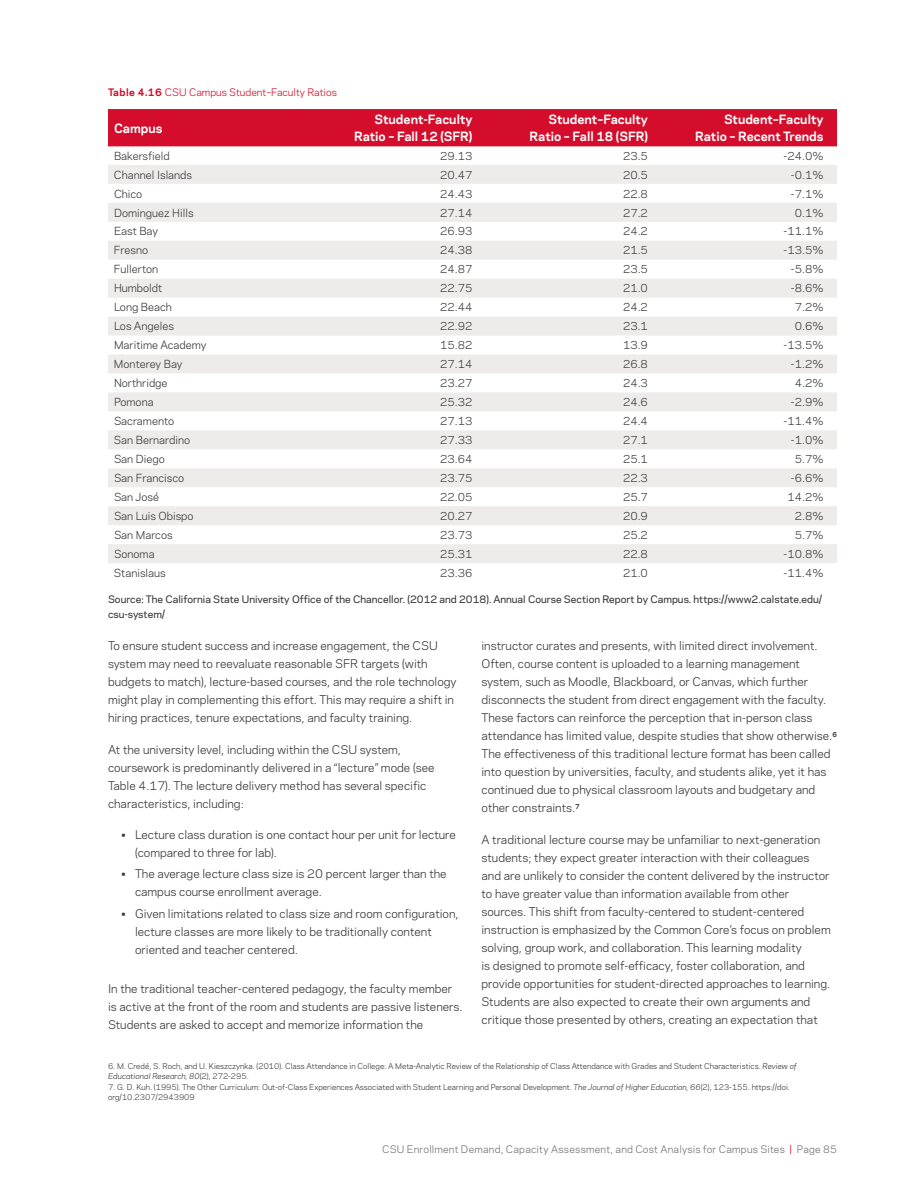
<style>
.page{position:relative;width:918px;height:1188px;background:#fff}
.page>*{position:absolute;margin:0;border:0;box-sizing:border-box;transform-origin:0 0}
.t1{font:700 12px/17.4px "HOK Sans Pro";color:#fff;text-align:right}
.t2{font:11.25px/18px "HOK Sans Pro";color:#383839}
.t3{font:10.5px "HOK Sans Pro";color:#383839}
.t4{font:500 9.75px/15px "HOK Sans Pro";color:#383839}
.t5{font:9.75px "HOK Sans Pro";letter-spacing:.025em;color:#717074}
.t6{font:9.75px "HOK Sans Pro";color:#d30d2b}
.t7{font:7.5px/10.5px "HOK Sans Pro";color:#383839}
.s1{font-weight:700}
.s2{font-style:italic}
.s3{color:#d30d2b}
</style>
<div class="page">
<div style="left:108px;top:109px;width:729px;height:38px;background:#d30d2b"></div>
<svg style="left:108px;top:165px;width:729px;height:398px;fill:#f0eded"></svg>
<p class="t6" style="left:108px;top:84px;width:230px"><span class="s1">Table 4.16</span> CSU Campus Student–Faculty Ratios</p>
<p class="t1" style="left:114px;top:119px;width:50px">Campus</p>
<p class="t1" style="left:354px;top:110px;width:120px">Student-Faculty<br>Ratio – Fall 12 (SFR)</p>
<p class="t1" style="left:530px;top:110px;width:120px">Student–Faculty<br>Ratio – Fall 18 (SFR)</p>
<p class="t1" style="left:695px;top:110px;width:130px">Student–Faculty<br>Ratio – Recent Trends</p>
<p class="t3" style="left:114px;top:148px;width:57px">Bakersfield</p>
<p class="t3" style="left:440px;top:148px;width:34px">29.13</p>
<p class="t3" style="left:623px;top:148px;width:26px">23.5</p>
<p class="t3" style="left:784px;top:148px;width:41px">-24.0%</p>
<p class="t3" style="left:114px;top:167px;width:80px">Channel Islands</p>
<p class="t3" style="left:440px;top:167px;width:34px">20.47</p>
<p class="t3" style="left:623px;top:167px;width:26px">20.5</p>
<p class="t3" style="left:791px;top:167px;width:34px">-0.1%</p>
<p class="t3" style="left:114px;top:186px;width:30px">Chico</p>
<p class="t3" style="left:440px;top:186px;width:34px">24.43</p>
<p class="t3" style="left:623px;top:186px;width:26px">22.8</p>
<p class="t3" style="left:791px;top:186px;width:34px">-7.1%</p>
<p class="t3" style="left:114px;top:205px;width:81px">Dominguez Hills</p>
<p class="t3" style="left:440px;top:205px;width:34px">27.14</p>
<p class="t3" style="left:623px;top:205px;width:26px">27.2</p>
<p class="t3" style="left:795px;top:205px;width:30px">0.1%</p>
<p class="t3" style="left:114px;top:224px;width:46px">East Bay</p>
<p class="t3" style="left:440px;top:224px;width:34px">26.93</p>
<p class="t3" style="left:623px;top:224px;width:26px">24.2</p>
<p class="t3" style="left:784px;top:224px;width:41px">-11.1%</p>
<p class="t3" style="left:114px;top:243px;width:36px">Fresno</p>
<p class="t3" style="left:440px;top:243px;width:34px">24.38</p>
<p class="t3" style="left:623px;top:243px;width:26px">21.5</p>
<p class="t3" style="left:784px;top:243px;width:41px">-13.5%</p>
<p class="t3" style="left:114px;top:262px;width:46px">Fullerton</p>
<p class="t3" style="left:440px;top:262px;width:34px">24.87</p>
<p class="t3" style="left:623px;top:262px;width:26px">23.5</p>
<p class="t3" style="left:791px;top:262px;width:34px">-5.8%</p>
<p class="t3" style="left:114px;top:280px;width:50px">Humboldt</p>
<p class="t3" style="left:440px;top:280px;width:34px">22.75</p>
<p class="t3" style="left:623px;top:280px;width:26px">21.0</p>
<p class="t3" style="left:791px;top:280px;width:34px">-8.6%</p>
<p class="t3" style="left:114px;top:299px;width:59px">Long Beach</p>
<p class="t3" style="left:440px;top:299px;width:34px">22.44</p>
<p class="t3" style="left:623px;top:299px;width:26px">24.2</p>
<p class="t3" style="left:795px;top:299px;width:30px">7.2%</p>
<p class="t3" style="left:114px;top:318px;width:61px">Los Angeles</p>
<p class="t3" style="left:440px;top:318px;width:34px">22.92</p>
<p class="t3" style="left:623px;top:318px;width:26px">23.1</p>
<p class="t3" style="left:795px;top:318px;width:30px">0.6%</p>
<p class="t3" style="left:114px;top:337px;width:94px">Maritime Academy</p>
<p class="t3" style="left:440px;top:337px;width:34px">15.82</p>
<p class="t3" style="left:623px;top:337px;width:26px">13.9</p>
<p class="t3" style="left:784px;top:337px;width:41px">-13.5%</p>
<p class="t3" style="left:114px;top:356px;width:70px">Monterey Bay</p>
<p class="t3" style="left:440px;top:356px;width:34px">27.14</p>
<p class="t3" style="left:623px;top:356px;width:26px">26.8</p>
<p class="t3" style="left:791px;top:356px;width:34px">-1.2%</p>
<p class="t3" style="left:114px;top:375px;width:55px">Northridge</p>
<p class="t3" style="left:440px;top:375px;width:34px">23.27</p>
<p class="t3" style="left:623px;top:375px;width:26px">24.3</p>
<p class="t3" style="left:795px;top:375px;width:30px">4.2%</p>
<p class="t3" style="left:114px;top:394px;width:41px">Pomona</p>
<p class="t3" style="left:440px;top:394px;width:34px">25.32</p>
<p class="t3" style="left:623px;top:394px;width:26px">24.6</p>
<p class="t3" style="left:791px;top:394px;width:34px">-2.9%</p>
<p class="t3" style="left:114px;top:413px;width:62px">Sacramento</p>
<p class="t3" style="left:440px;top:413px;width:34px">27.13</p>
<p class="t3" style="left:623px;top:413px;width:26px">24.4</p>
<p class="t3" style="left:784px;top:413px;width:41px">-11.4%</p>
<p class="t3" style="left:114px;top:432px;width:78px">San Bernardino</p>
<p class="t3" style="left:440px;top:432px;width:34px">27.33</p>
<p class="t3" style="left:623px;top:432px;width:26px">27.1</p>
<p class="t3" style="left:791px;top:432px;width:34px">-1.0%</p>
<p class="t3" style="left:114px;top:451px;width:52px">San Diego</p>
<p class="t3" style="left:440px;top:451px;width:34px">23.64</p>
<p class="t3" style="left:623px;top:451px;width:26px">25.1</p>
<p class="t3" style="left:795px;top:451px;width:30px">5.7%</p>
<p class="t3" style="left:114px;top:470px;width:72px">San Francisco</p>
<p class="t3" style="left:440px;top:470px;width:34px">23.75</p>
<p class="t3" style="left:623px;top:470px;width:26px">22.3</p>
<p class="t3" style="left:791px;top:470px;width:34px">-6.6%</p>
<p class="t3" style="left:114px;top:489px;width:47px">San José</p>
<p class="t3" style="left:440px;top:489px;width:34px">22.05</p>
<p class="t3" style="left:623px;top:489px;width:26px">25.7</p>
<p class="t3" style="left:787px;top:489px;width:38px">14.2%</p>
<p class="t3" style="left:114px;top:508px;width:81px">San Luis Obispo</p>
<p class="t3" style="left:440px;top:508px;width:34px">20.27</p>
<p class="t3" style="left:623px;top:508px;width:26px">20.9</p>
<p class="t3" style="left:795px;top:508px;width:30px">2.8%</p>
<p class="t3" style="left:114px;top:527px;width:60px">San Marcos</p>
<p class="t3" style="left:440px;top:527px;width:34px">23.73</p>
<p class="t3" style="left:623px;top:527px;width:26px">25.2</p>
<p class="t3" style="left:795px;top:527px;width:30px">5.7%</p>
<p class="t3" style="left:114px;top:546px;width:42px">Sonoma</p>
<p class="t3" style="left:440px;top:546px;width:34px">25.31</p>
<p class="t3" style="left:623px;top:546px;width:26px">22.8</p>
<p class="t3" style="left:784px;top:546px;width:41px">-10.8%</p>
<p class="t3" style="left:114px;top:565px;width:53px">Stanislaus</p>
<p class="t3" style="left:440px;top:565px;width:34px">23.36</p>
<p class="t3" style="left:623px;top:565px;width:26px">21.0</p>
<p class="t3" style="left:784px;top:565px;width:41px">-11.4%</p>
<p class="t4" style="left:108px;top:591px;width:716px">Source: The California State University Office of the Chancellor. (2012 and 2018). Annual Course Section Report by Campus. https://www2.calstate.edu/ csu-system/</p>
<p class="t2" style="left:108px;top:636px;width:350px">To ensure student success and increase engagement, the CSU system may need to reevaluate reasonable SFR targets (with budgets to match), lecture-based courses, and the role technology might play in complementing this effort. This may require a shift in hiring practices, tenure expectations, and faculty training.</p>
<p class="t2" style="left:108px;top:740px;width:328px">At the university level, including within the CSU system, coursework is predominantly delivered in a “lecture” mode (see Table 4.17). The lecture delivery method has several specific characteristics, including:</p>
<p class="t2" style="left:135px;top:825px;width:322px;text-indent:-14px">• Lecture class duration is one contact hour per unit for lecture (compared to three for lab).</p>
<p class="t2" style="left:135px;top:865px;width:313px;text-indent:-14px">• The average lecture class size is 20 percent larger than the campus course enrollment average.</p>
<p class="t2" style="left:135px;top:904px;width:325px;text-indent:-14px">• Given limitations related to class size and room configuration, lecture classes are more likely to be traditionally content oriented and teacher centered.</p>
<p class="t2" style="left:108px;top:979px;width:356px">In the traditional teacher-centered pedagogy, the faculty member is active at the front of the room and students are passive listeners.<br>Students are asked to accept and memorize information the</p>
<p class="t7" style="left:108px;top:1060px;width:690px">6. M. Credé, S. Roch, and U. Kieszczynka. (2010). Class Attendance in College: A Meta-Analytic Review of the Relationship of Class Attendance with Grades and Student Characteristics. <span class="s2">Review of<br>Educational Research, 80</span>(2), 272-295.</p>
<p class="t7" style="left:108px;top:1081px;width:684px">7. G. D. Kuh. (1995). The Other Curriculum: Out-of-Class Experiences Associated with Student Learning and Personal Development. <span class="s2">The Journal of Higher Education, 66</span>(2), 123-155. https://doi. org/10.2307/2943909</p>
<p class="t2" style="left:482px;top:636px;width:357px">instructor curates and presents, with limited direct involvement.<br>Often, course content is uploaded to a learning management system, such as Moodle, Blackboard, or Canvas, which further disconnects the student from direct engagement with the faculty.<br>These factors can reinforce the perception that in-person class attendance has limited value, despite studies that show otherwise.<sup>6<br></sup>The effectiveness of this traditional lecture format has been called into question by universities, faculty, and students alike, yet it has continued due to physical classroom layouts and budgetary and other constraints.<sup>7</sup></p>
<p class="t2" style="left:482px;top:830px;width:351px">A traditional lecture course may be unfamiliar to next-generation students; they expect greater interaction with their colleagues and are unlikely to consider the content delivered by the instructor to have greater value than information available from other sources. This shift from faculty-centered to student-centered instruction is emphasized by the Common Core’s focus on problem solving, group work, and collaboration. This learning modality<br>is designed to promote self-efficacy, foster collaboration, and provide opportunities for student-directed approaches to learning.<br>Students are also expected to create their own arguments and critique those presented by others, creating an expectation that</p>
<p class="t5" style="left:382px;top:1142px;width:456px">CSU Enrollment Demand, Capacity Assessment, and Cost Analysis for Campus Sites <span class="s3">|</span> Page 85</p>
</div>
